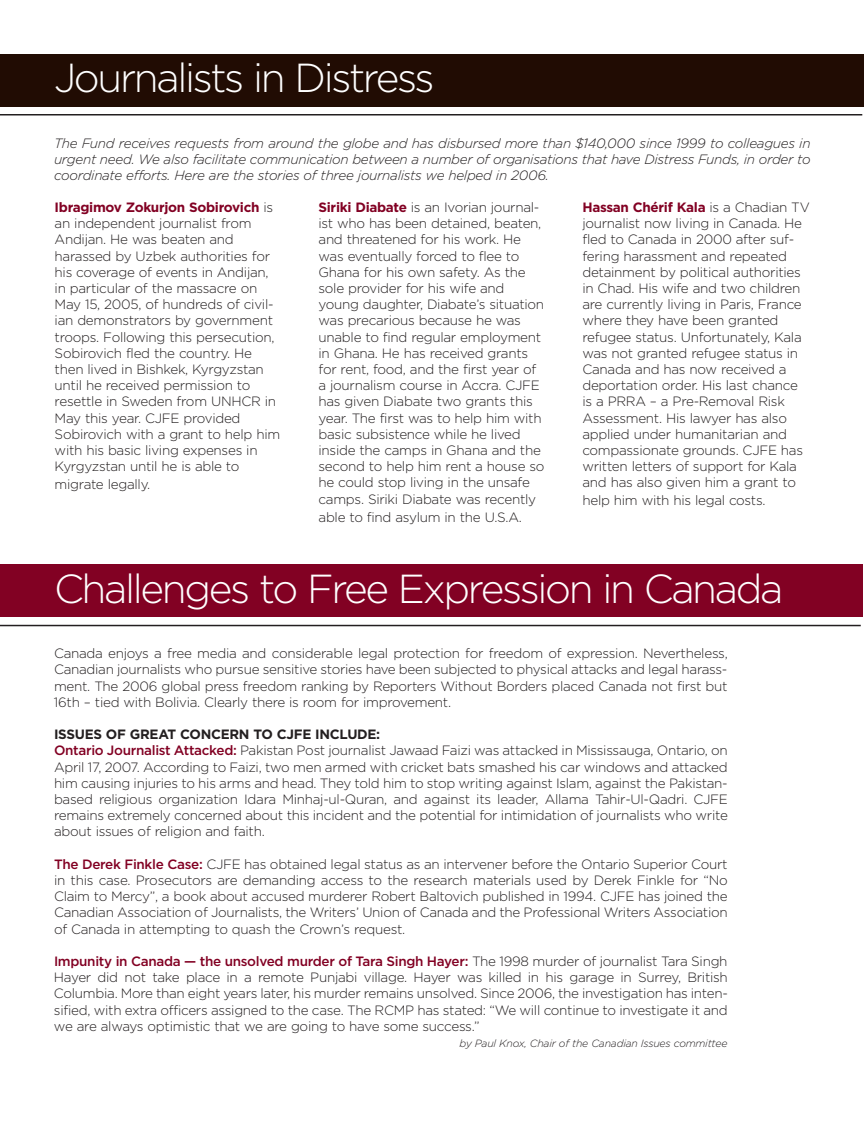
<style>
.page{position:relative;width:864px;height:1134px;background:#fff}
.page>*{position:absolute;margin:0;border:0;box-sizing:border-box;transform-origin:0 0}
.t1{font:300 40.5px "Gotham";letter-spacing:-.055em;color:#fff}
.t2{font:300 13.5px/16.2px "Gotham";letter-spacing:-.02em;color:#231f20}
.t3{font:italic 300 13.5px/16.2px "Gotham";letter-spacing:-.02em;color:#231f20;text-align:justify}
.t4{font:italic 300 10.5px "Gotham";letter-spacing:-.02em;color:#231f20}
.s1{font-weight:700;color:#820123}
.s2{font-weight:700}
.s3{font-weight:500;color:#820123}
</style>
<div class="page">
<hr style="left:0;top:114px;width:862px;height:2px;background:#231f20">
<div style="left:0;top:54px;width:864px;height:52px;background:#210c03"></div>
<hr style="left:0;top:625px;width:861px;height:1px;background:#231f20">
<div style="left:0;top:565px;width:862px;height:52px;background:#820123"></div>
<h1 class="t1" style="left:54px;top:54px;width:382px">Journalists in Distress</h1>
<p class="t3" style="left:54px;top:135px;width:758px">The Fund receives requests from around the globe and has disbursed more than $140,000 since 1999 to colleagues in urgent need. We also facilitate communication between a number of organisations that have Distress Funds, in order to coordinate efforts. Here are the stories of three journalists we helped in 2006.</p>
<p class="t2" style="left:55px;top:199px;width:227px"><span class="s1">Ibragimov Zokurjon Sobirovich</span> is an independent journalist from<br>Andijan. He was beaten and harassed by Uzbek authorities for his coverage of events in Andijan, in particular of the massacre on<br>May 15, 2005, of hundreds of civil&shy;ian demonstrators by government troops. Following this persecution,<br>Sobirovich fled the country. He then lived in Bishkek, Kyrgyzstan until he received permission to resettle in Sweden from UNHCR in<br>May this year. CJFE provided<br>Sobirovich with a grant to help him with his basic living expenses in<br>Kyrgyzstan until he is able to migrate legally.</p>
<p class="t2" style="left:319px;top:199px;width:228px"><span class="s1">Siriki Diabate</span> is an Ivorian journal&shy;ist who has been detained, beaten, and threatened for his work. He was eventually forced to flee to Ghana for his own safety. As the sole provider for his wife and young daughter, Diabate’s situation was precarious because he was unable to find regular employment in Ghana. He has received grants for rent, food, and the first year of a journalism course in Accra. CJFE has given Diabate two grants this year. The first was to help him with basic subsistence while he lived inside the camps in Ghana and the second to help him rent a house so he could stop living in the unsafe camps. Siriki Diabate was recently</p>
<p class="t2" style="left:319px;top:509px;width:205px">able to find asylum in the U.S.A.</p>
<p class="t2" style="left:582px;top:199px;width:229px"><span class="s1">Hassan Chérif Kala</span> is a Chadian TV journalist now living in Canada. He fled to Canada in 2000 after suf&shy;fering harassment and repeated detainment by political authorities in Chad. His wife and two children are currently living in Paris, France where they have been granted refugee status. Unfortunately, Kala was not granted refugee status in<br>Canada and has now received a deportation order. His last chance is a PRRA – a Pre-Removal Risk<br>Assessment. His lawyer has also applied under humanitarian and compassionate grounds. CJFE has written letters of support for Kala and has also given him a grant to help him with his legal costs.</p>
<h1 class="t1" style="left:54px;top:565px;width:731px">Challenges to Free Expression in Canada</h1>
<p class="t2" style="left:54px;top:645px;width:675px;text-align:justify">Canada enjoys a free media and considerable legal protection for freedom of expression. Nevertheless, Canadian journalists who pursue sensitive stories have been subjected to physical attacks and legal harass&shy;ment. The 2006 global press freedom ranking by Reporters Without Borders placed Canada not first but 16th – tied with Bolivia. Clearly there is room for improvement.</p>
<p class="t2" style="left:54px;top:726px;width:675px"><span class="s2">ISSUES OF GREAT CONCERN TO CJFE INCLUDE:<br></span><span class="s3">Ontario Journalist Attacked:</span> Pakistan Post journalist Jawaad Faizi was attacked in Mississauga, Ontario, on April 17, 2007. According to Faizi, two men armed with cricket bats smashed his car windows and attacked him causing injuries to his arms and head. They told him to stop writing against Islam, against the Pakistan&shy;based religious organization Idara Minhaj-ul-Quran, and against its leader, Allama Tahir-Ul-Qadri. CJFE remains extremely concerned about this incident and the potential for intimidation of journalists who write about issues of religion and faith.</p>
<p class="t2" style="left:54px;top:856px;width:675px;text-align:justify"><span class="s3">The Derek Finkle Case:</span> CJFE has obtained legal status as an intervener before the Ontario Superior Court in this case. Prosecutors are demanding access to the research materials used by Derek Finkle for “No Claim to Mercy”, a book about accused murderer Robert Baltovich published in 1994. CJFE has joined the Canadian Association of Journalists, the Writers’ Union of Canada and the Professional Writers Association of Canada in attempting to quash the Crown’s request.</p>
<p class="t2" style="left:54px;top:953px;width:675px;text-align:justify"><span class="s3">Impunity in Canada — the unsolved murder of Tara Singh Hayer:</span> The 1998 murder of journalist Tara Singh Hayer did not take place in a remote Punjabi village. Hayer was killed in his garage in Surrey, British Columbia. More than eight years later, his murder remains unsolved. Since 2006, the investigation has inten&shy;sified, with extra officers assigned to the case. The RCMP has stated: “We will continue to investigate it and we are always optimistic that we are going to have some success.”</p>
<p class="t4" style="left:460px;top:1037px;width:269px">by Paul Knox, Chair of the Canadian Issues committee</p>
</div>
